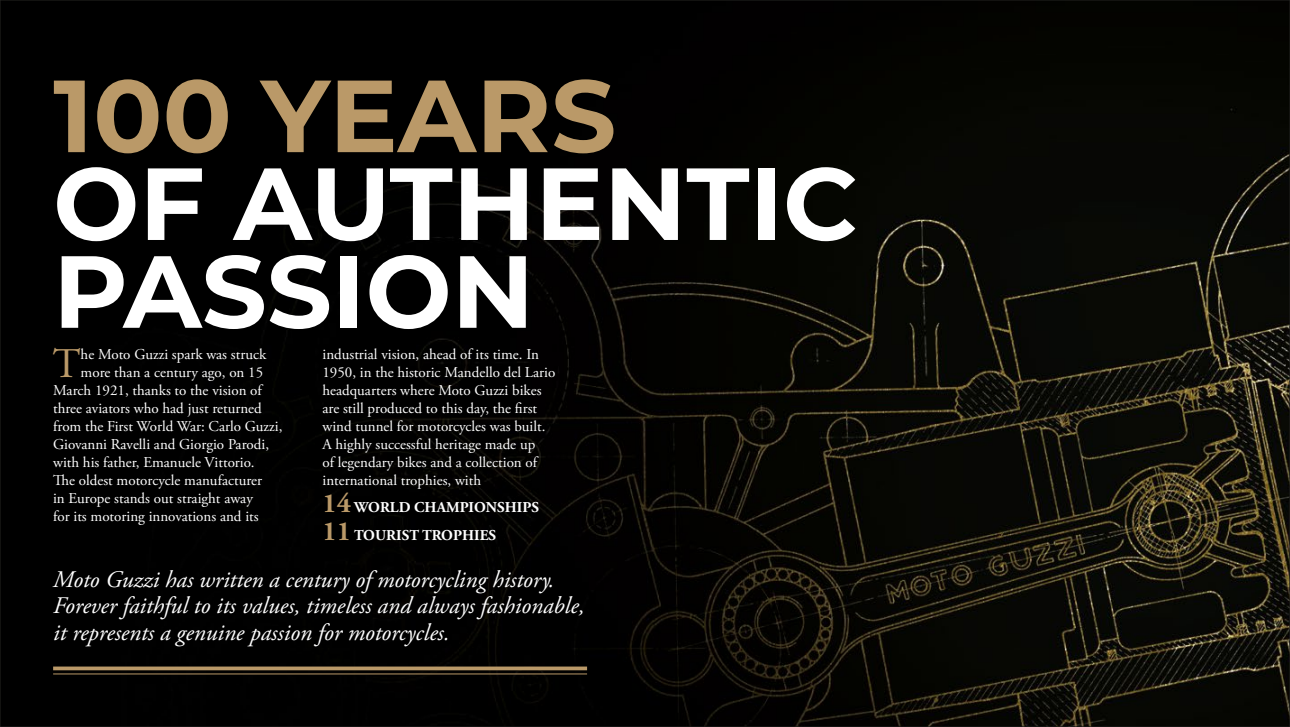
<style>
.page{position:relative;width:1290px;height:727px;background:#fff}
.page>*{position:absolute;margin:0;border:0;box-sizing:border-box;transform-origin:0 0}
.t1{font:700 102.12px/87.8px "Montserrat";color:#fff}
.t2{font:700 102.12px "Montserrat";color:#ba9968}
.t3{font:42.12px "Adobe Garamond Pro";color:#ba9968}
.t4{font:italic 23.75px/26.2px "Adobe Garamond Pro";color:#fff}
.t5{font:15px/18px "Adobe Garamond Pro";color:#fff}
.t6{font:700 15px/27.5px "Adobe Garamond Pro";color:#fff}
.s1{font-size:27.5px;color:#ba9968}
</style>
<div class="page">
<img style="left:2px;top:2px;width:1286px;height:722px">
<svg style="left:53px;top:666px;width:534px;height:4px;background:#a08359"></svg>
<hr style="left:53px;top:673px;width:534px;height:1px;background:#ba9968">
<h1 class="t2" style="left:53px;top:42px;width:565px">100 YEARS</h1>
<h1 class="t1" style="left:53px;top:155px;width:806px">OF AUTHENTIC<br>PASSION</h1>
<h2 class="t3" style="left:53px;top:338px;width:29px">T</h2>
<p class="t5" style="left:81px;top:345px;width:187px">he Moto Guzzi spark was struck</p>
<p class="t5" style="left:81px;top:363px;width:184px">more than a century ago, on 15</p>
<p class="t5" style="left:53px;top:381px;width:210px">March 1921, thanks to the vision of</p>
<p class="t5" style="left:53px;top:399px;width:210px">three aviators who had just returned</p>
<p class="t5" style="left:53px;top:417px;width:231px">from the First World War: Carlo Guzzi,</p>
<p class="t5" style="left:53px;top:435px;width:217px">Giovanni Ravelli and Giorgio Parodi,</p>
<p class="t5" style="left:53px;top:453px;width:203px">with his father, Emanuele Vittorio.</p>
<p class="t5" style="left:53px;top:471px;width:210px">The oldest motorcycle manufacturer</p>
<p class="t5" style="left:53px;top:489px;width:201px">in Europe stands out straight away</p>
<p class="t5" style="left:53px;top:507px;width:207px">for its motoring innovations and its</p>
<p class="t5" style="left:322px;top:345px;width:234px">industrial vision, ahead of its time. In 1950, in the historic Mandello del Lario headquarters where Moto Guzzi bikes are still produced to this day, the first wind tunnel for motorcycles was built.<br>A highly successful heritage made up<br>of legendary bikes and a collection of international trophies, with</p>
<p class="t6" style="left:322px;top:494px;width:218px"><span class="s1">14</span> WORLD CHAMPIONSHIPS<br><span class="s1">11</span> TOURIST TROPHIES</p>
<h3 class="t4" style="left:53px;top:567px;width:533px">Moto Guzzi has written a century of motorcycling history.<br>Forever faithful to its values, timeless and always fashionable, it represents a genuine passion for motorcycles.</h3>
</div>
